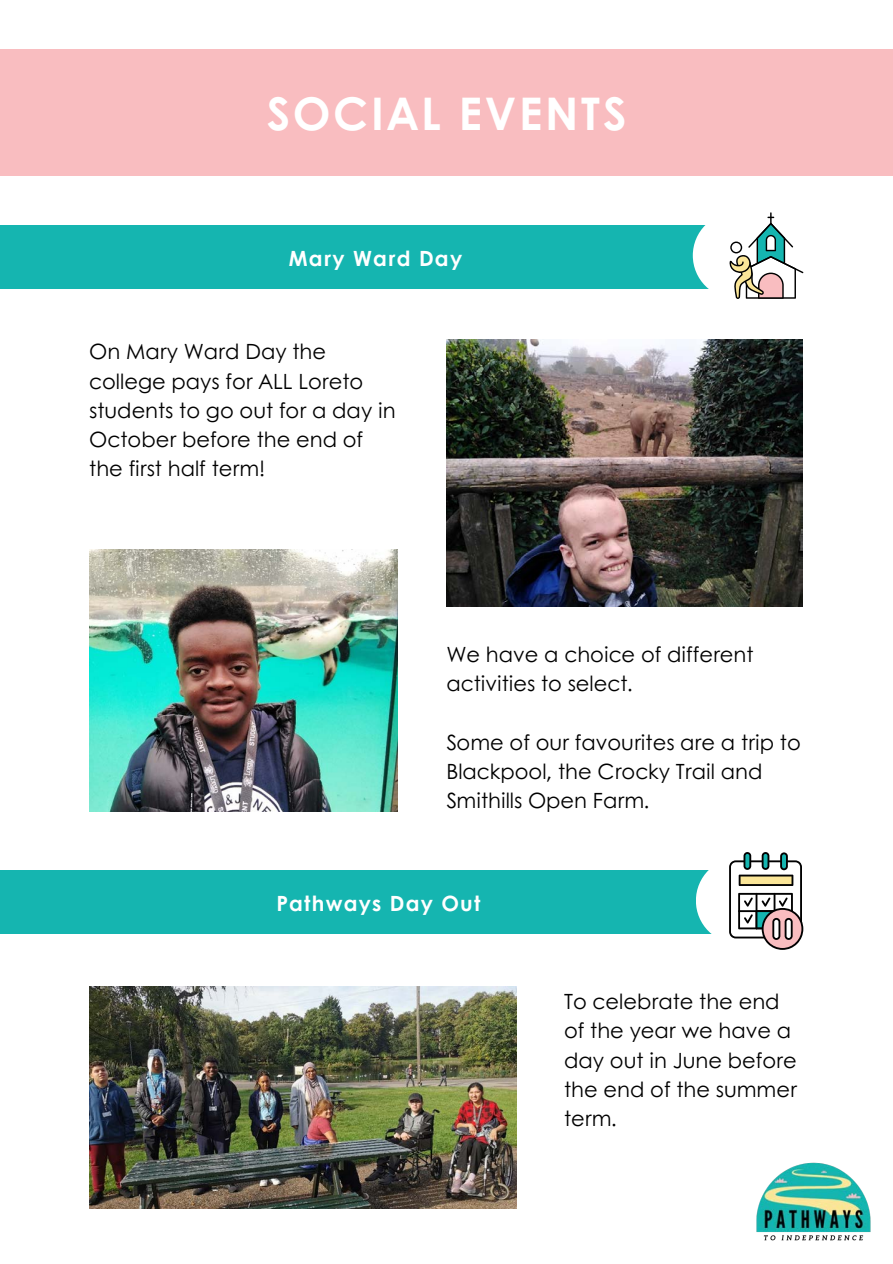
<style>
.page{position:relative;width:893px;height:1264px;background:#fff}
.page>*{position:absolute;margin:0;border:0;box-sizing:border-box;transform-origin:0 0}
.t1{font:700 45px "Century Gothic";letter-spacing:.06em;color:#fff}
.t2{font:21px/29.2px "Century Gothic";color:#000}
.t3{font:700 21px "Century Gothic";letter-spacing:.06em;color:#fff}
</style>
<div class="page">
<div style="left:0;top:49px;width:892px;height:127px;background:#f9bdc0"></div>
<div style="left:0;top:225px;width:753px;height:64px;background:#15b5b0"></div>
<div style="left:692px;top:212px;width:87px;height:86px;background:#fff;border-radius:50%"></div>
<svg style="left:729px;top:212px;width:74px;height:87px"></svg>
<img style="left:89px;top:549px;width:308px;height:262px">
<div style="left:0;top:870px;width:757px;height:64px;background:#15b5b0"></div>
<div style="left:695px;top:857px;width:87px;height:86px;background:#fff;border-radius:50%"></div>
<svg style="left:729px;top:852px;width:74px;height:97px"></svg>
<img style="left:89px;top:986px;width:427px;height:222px">
<img style="left:446px;top:339px;width:356px;height:267px">
<img style="left:756px;top:1162px;width:115px;height:79px">
<p class="t1" style="left:266px;top:80px;width:361px">SOCIAL EVENTS</p>
<p class="t3" style="left:288px;top:242px;width:175px">Mary Ward Day</p>
<p class="t2" style="left:89px;top:336px;width:308px">On Mary Ward Day the college pays for ALL Loreto students to go out for a day in<br>October before the end of the first half term!</p>
<p class="t2" style="left:446px;top:638px;width:309px">We have a choice of different activities to select.</p>
<p class="t2" style="left:446px;top:726px;width:356px">Some of our favourites are a trip to<br>Blackpool, the Crocky Trail and<br>Smithills Open Farm.</p>
<p class="t3" style="left:276px;top:887px;width:205px">Pathways Day Out</p>
<p class="t2" style="left:564px;top:985px;width:234px">To celebrate the end of the year we have a day out in June before the end of the summer term.</p>
</div>
